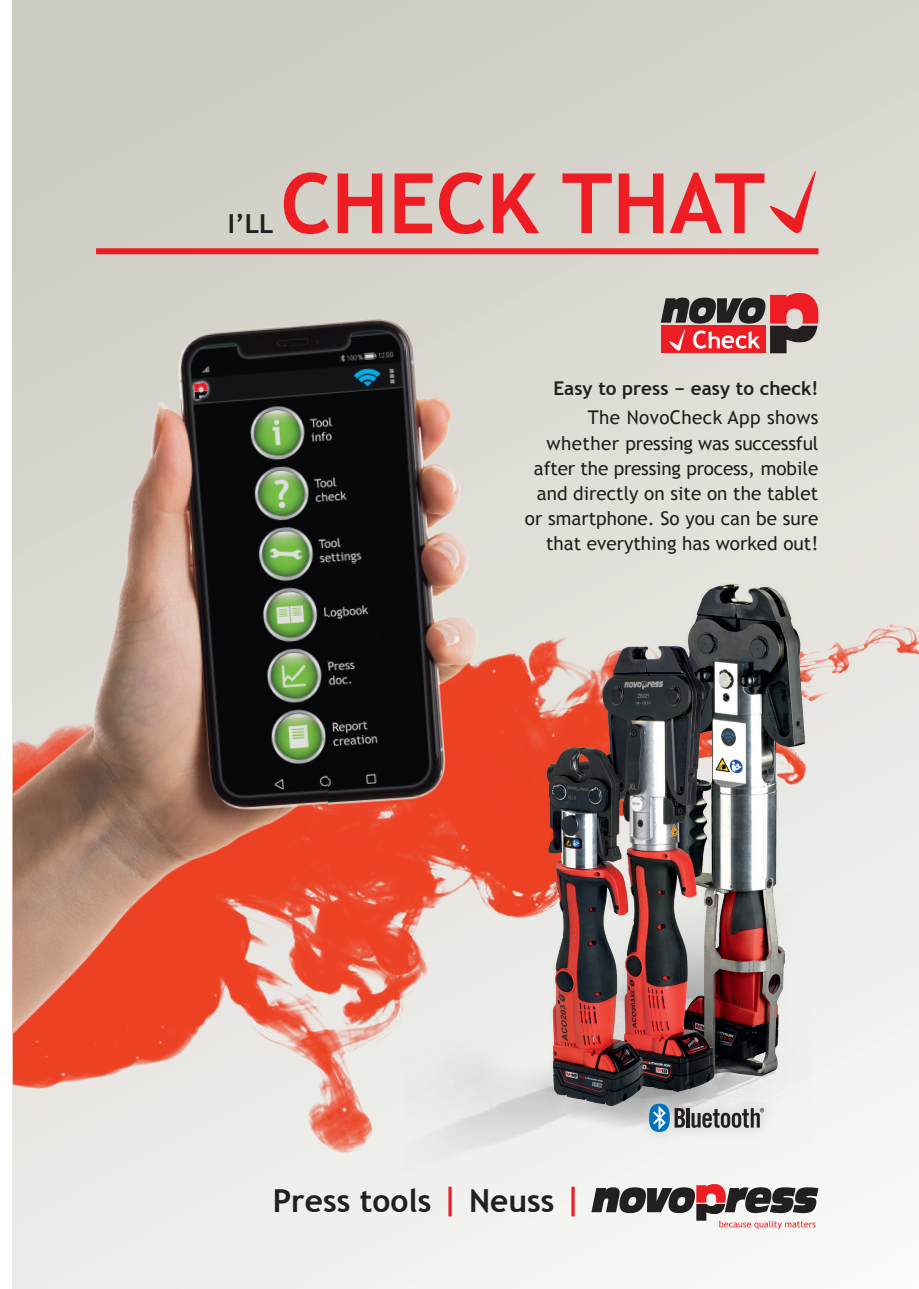
<style>
.page{position:relative;width:919px;height:1289px;background:#fff}
.page>*{position:absolute;margin:0;border:0;box-sizing:border-box;transform-origin:0 0}
.t1{font:700 83.25px "Trebuchet MS";color:#ee1d23}
.t2{font:700 31.65px "Trebuchet MS";color:#231f20}
.t3{font:700 26.1px "Trebuchet MS";color:#231f20}
.t4{font:18.9px/25.2px "Trebuchet MS";color:#231f20;text-align:right}
.t5{font:700 18.9px "Trebuchet MS";color:#231f20}
.s1{color:#ee1d23}
</style>
<div class="page">
<img style="left:13px;top:13px;width:905px;height:1275px">
<img style="left:13px;top:116px;width:648px;height:968px">
<img style="left:328px;top:563px;width:508px;height:635px">
<svg style="left:660px;top:293px;width:158px;height:60px;background:#ac5d5d"></svg>
<div style="left:636px;top:1090px;width:140px;height:54px;background:#d3d4d0;opacity:.55"></div>
<hr style="left:686px;top:1108px;width:3px;height:19px;background:#231f20">
<svg style="left:691px;top:1107px;width:73px;height:20px"></svg>
<svg style="left:649px;top:1103px;width:36px;height:28px"></svg>
<svg style="left:591px;top:1183px;width:227px;height:46px"></svg>
<div style="left:96px;top:248px;width:722px;height:6px;background:#ee1d23"></div>
<svg style="left:769px;top:171px;width:46px;height:62px;background:#deafaa"></svg>
<h3 class="t3" style="left:228px;top:207px;width:47px">I’LL</h3>
<h1 class="t1" style="left:280px;top:151px;width:486px">CHECK THAT</h1>
<p class="t5" style="left:553px;top:376px;width:266px">Easy to press − easy to check!</p>
<p class="t4" style="left:525px;top:405px;width:295px">The NovoCheck App shows whether pressing was successful after the pressing process, mobile and directly on site on the tablet or smartphone. So you can be sure that everything has worked out!</p>
<h2 class="t2" style="left:273px;top:1181px;width:311px">Press tools <span class="s1">|</span> Neuss <span class="s1">|</span></h2>
</div>
